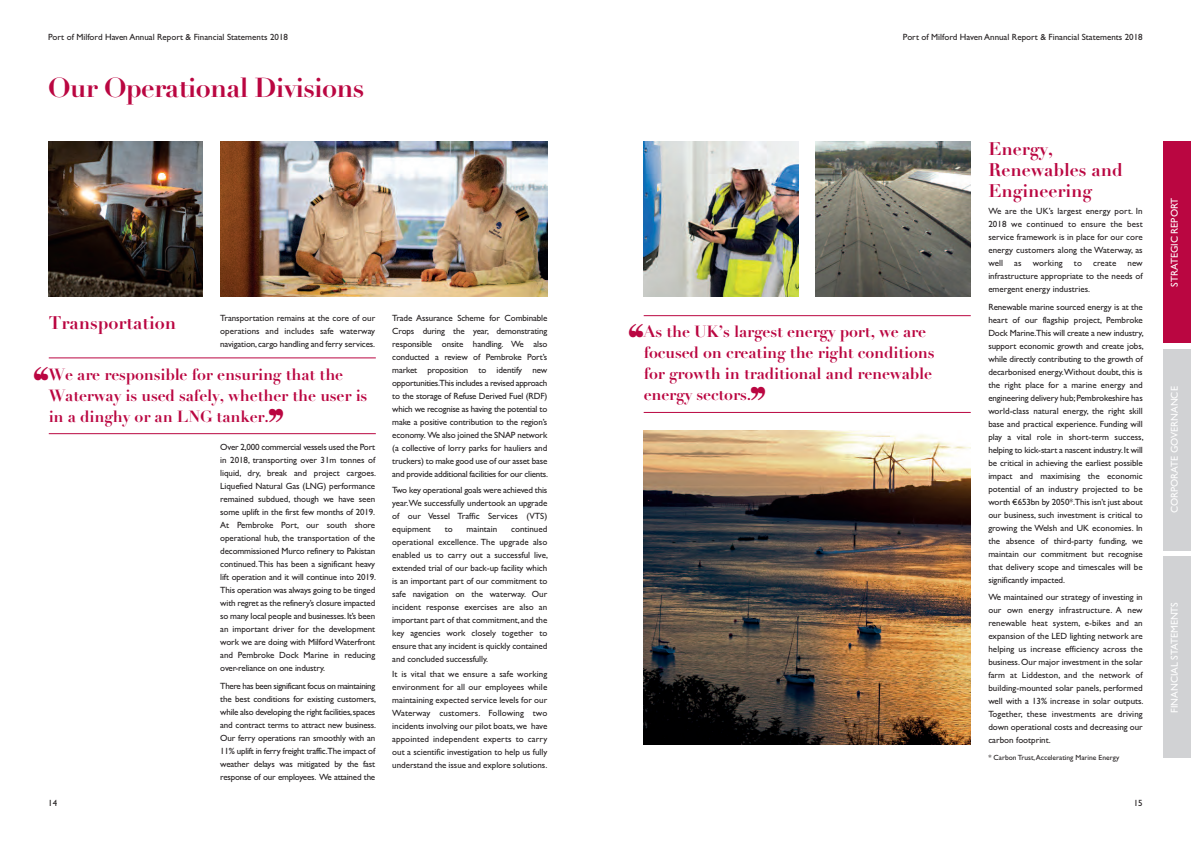
<style>
.page{position:relative;width:1191px;height:842px;background:#fff}
.page>*{position:absolute;margin:0;border:0;box-sizing:border-box;transform-origin:0 0}
.t1{font:700 27px "Didot";letter-spacing:-.025em;color:#ba0641}
.t2{font:700 18px/21px "Didot";color:#ba0641}
.t3{font:700 16px/21px "Didot";letter-spacing:-.01em;color:#ba0641}
.t4{font:10px "Gill Sans";color:#fff}
.t5{font:9px/13px "Gill Sans";letter-spacing:-.005em;color:#231f20;text-align:justify}
.t6{font:7.5px "Gill Sans";color:#231f20}
</style>
<div class="page">
<img style="left:220px;top:142px;width:327px;height:155px">
<img style="left:643px;top:142px;width:155px;height:155px">
<img style="left:815px;top:142px;width:155px;height:155px">
<img style="left:643px;top:431px;width:327px;height:313px">
<div style="left:1162px;top:142px;width:29px;height:201px;background:#ba0641"></div>
<div style="left:1162px;top:349px;width:29px;height:202px;background:#d1d2d4"></div>
<div style="left:1162px;top:557px;width:29px;height:201px;background:#d1d2d4"></div>
<img style="left:48px;top:142px;width:155px;height:155px">
<hr style="left:49px;top:357px;width:327px;height:1px;background:#ba0641">
<hr style="left:49px;top:433px;width:327px;height:1px;background:#ba0641">
<hr style="left:643px;top:315px;width:327px;height:1px;background:#ba0641">
<hr style="left:643px;top:412px;width:327px;height:1px;background:#ba0641">
<p class="t5" style="left:48px;top:31px;width:241px">Port of Milford Haven Annual Report &amp; Financial Statements 2018</p>
<p class="t5" style="left:903px;top:31px;width:241px">Port of Milford Haven Annual Report &amp; Financial Statements 2018</p>
<h1 class="t1" style="left:48px;top:70px;width:317px">Our Operational Divisions</h1>
<h2 class="t2" style="left:49px;top:312px;width:129px">Transportation</h2>
<p class="t5" style="left:220px;top:311px;width:156px">Transportation remains at the core of our operations and includes safe waterway navigation, cargo handling and ferry services.</p>
<h3 class="t3" style="left:49px;top:364px;width:320px">We are responsible for ensuring that the<br>Waterway is used safely, whether the user is in a dinghy or an LNG tanker.</h3>
<p class="t5" style="left:48px;top:796px;width:10px">14</p>
<p class="t5" style="left:220px;top:441px;width:157px">Over 2,000 commercial vessels used the Port in 2018, transporting over 31m tonnes of liquid, dry, break and project cargoes.<br>Liquefied Natural Gas (LNG) performance remained subdued, though we have seen some uplift in the first few months of 2019.<br>At Pembroke Port, our south shore operational hub, the transportation of the decommissioned Murco refinery to Pakistan continued. This has been a significant heavy lift operation and it will continue into 2019.<br>This operation was always going to be tinged with regret as the refinery’s closure impacted so many local people and businesses. It’s been an important driver for the development work we are doing with Milford Waterfront and Pembroke Dock Marine in reducing over-reliance on one industry.</p>
<p class="t5" style="left:220px;top:679px;width:157px">There has been significant focus on maintaining the best conditions for existing customers, while also developing the right facilities, spaces and contract terms to attract new business.<br>Our ferry operations ran smoothly with an 11% uplift in ferry freight traffic.The impact of weather delays was mitigated by the fast response of our employees. We attained the</p>
<p class="t5" style="left:392px;top:311px;width:157px">Trade Assurance Scheme for Combinable Crops during the year, demonstrating responsible onsite handling. We also conducted a review of Pembroke Port’s market proposition to identify new opportunities.This includes a revised approach to the storage of Refuse Derived Fuel (RDF) which we recognise as having the potential to make a positive contribution to the region’s economy. We also joined the SNAP network (a collective of lorry parks for hauliers and truckers) to make good use of our asset base and provide additional facilities for our clients.</p>
<p class="t5" style="left:392px;top:483px;width:156px">Two key operational goals were achieved this year.We successfully undertook an upgrade of our Vessel Traffic Services (VTS) equipment</p>
<p class="t5" style="left:392px;top:522px;width:157px;text-indent:119px">continued operational excellence. The upgrade also enabled us to carry out a successful live, extended trial of our back-up facility which is an important part of our commitment to safe navigation on the waterway. Our incident response exercises are also an important part of that commitment, and the key agencies work closely together to ensure that any incident is quickly contained and concluded successfully.</p>
<p class="t5" style="left:392px;top:668px;width:156px">It is vital that we ensure a safe working environment for all our employees while maintaining expected service levels for our Waterway customers. Following two incidents involving our pilot boats, we have appointed independent experts to carry out a scientific investigation to help us fully understand the issue and explore solutions.</p>
<p class="t5" style="left:445px;top:522px;width:9px">to</p>
<p class="t5" style="left:466px;top:522px;width:32px">maintain</p>
<h3 class="t3" style="left:643px;top:321px;width:292px">As the UK’s largest energy port, we are focused on creating the right conditions for growth in traditional and renewable energy sectors.</h3>
<h2 class="t2" style="left:988px;top:138px;width:136px">Energy,<br>Renewables and<br>Engineering</h2>
<p class="t5" style="left:988px;top:205px;width:156px">We are the UK’s largest energy port. In 2018 we continued to ensure the best service framework is in place for our core energy customers along the Waterway, as well as working to create new infrastructure appropriate to the needs of emergent energy industries.</p>
<p class="t5" style="left:988px;top:300px;width:157px">Renewable marine sourced energy is at the heart of our flagship project, Pembroke Dock Marine.This will create a new industry, support economic growth and create jobs, while directly contributing to the growth of decarbonised energy.Without doubt, this is the right place for a marine energy and engineering delivery hub; Pembrokeshire has world-class natural energy, the right skill base and practical experience. Funding will play a vital role in short-term success, helping to kick-start a nascent industry. It will be critical in achieving the earliest possible impact and maximising the economic potential of an industry projected to be worth €653bn by 2050*.This isn’t just about our business, such investment is critical to growing the Welsh and UK economies. In the absence of third-party funding, we maintain our commitment but recognise that delivery scope and timescales will be significantly impacted.</p>
<p class="t5" style="left:988px;top:590px;width:157px">We maintained our strategy of investing in our own energy infrastructure. A new renewable heat system, e-bikes and an expansion of the LED lighting network are helping us increase efficiency across the business. Our major investment in the solar farm at Liddeston, and the network of building-mounted solar panels, performed well with a 13% increase in solar outputs.<br>Together, these investments are driving down operational costs and decreasing our carbon footprint.</p>
<p class="t6" style="left:988px;top:753px;width:132px">* Carbon Trust, Accelerating Marine Energy</p>
<p class="t5" style="left:1133px;top:796px;width:10px">15</p>
<p class="t4" style="left:1168px;top:287px;width:90px;rotate:-90deg">STRATEGIC REPORT</p>
<p class="t4" style="left:1168px;top:513px;width:128px;rotate:-90deg">CORPORATE GOVERNANCE</p>
<p class="t4" style="left:1168px;top:713px;width:112px;rotate:-90deg">FINANCIAL STATEMENTS</p>
</div>
